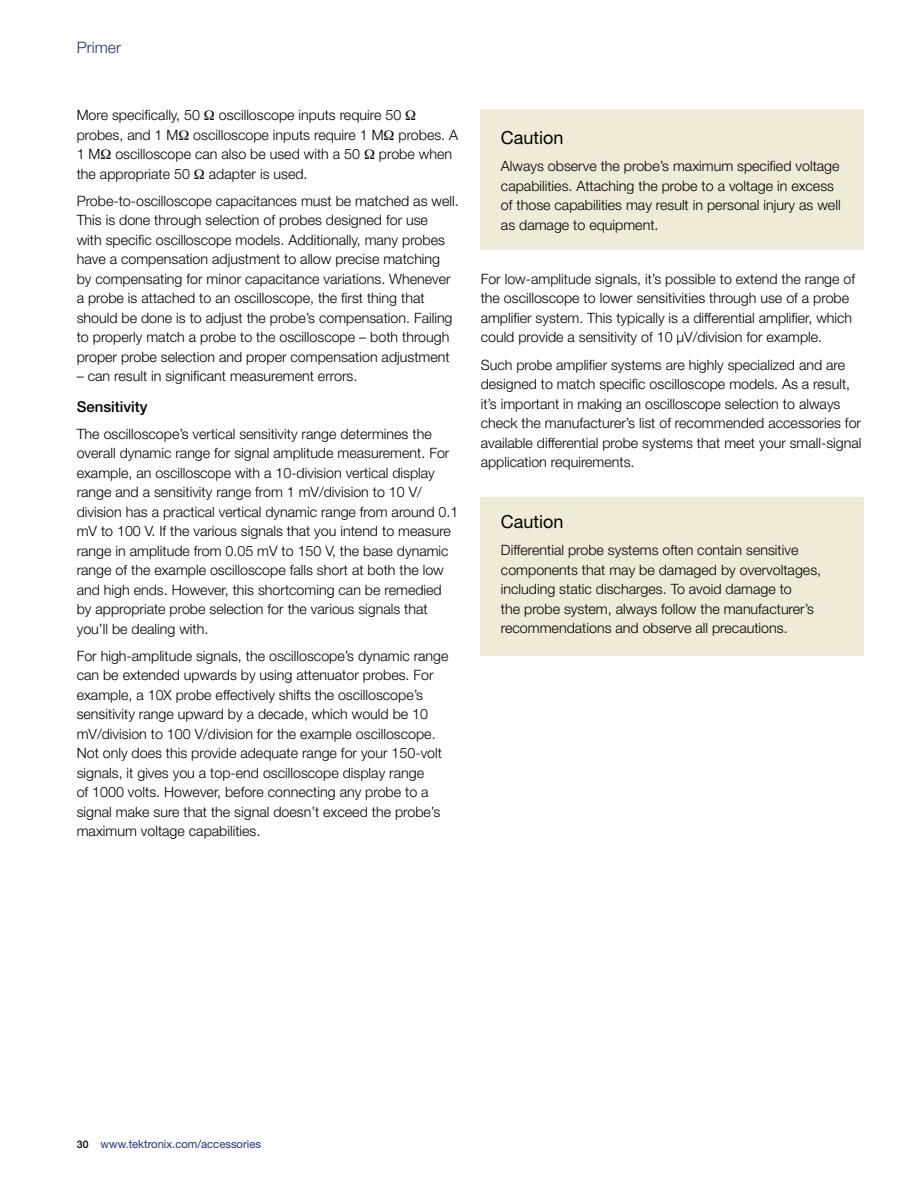
<style>
.page{position:relative;width:918px;height:1188px;background:#fff}
.page>*{position:absolute;margin:0;border:0;box-sizing:border-box;transform-origin:0 0}
.t1{font:18px "Helvetica Neue";color:#000}
.t2{font:300 15.75px "Helvetica Neue";color:#1b3281}
.t3{font:500 15px "Helvetica Neue";color:#000}
.t4{font:300 14.25px/19.5px "Helvetica Neue";color:#000}
.t5{font:11.25px "Helvetica Neue";color:#1b3281}
.s1{font-weight:500;font-size:10.5px;color:#000}
</style>
<div class="page">
<div style="left:481px;top:497px;width:383px;height:158px;background:#efebd7"></div>
<div style="left:481px;top:109px;width:383px;height:141px;background:#efebd7"></div>
<p class="t2" style="left:77px;top:37px;width:46px">Primer</p>
<p class="t4" style="left:77px;top:105px;width:383px;text-indent:142px">oscilloscope inputs require 50<br>probes, and 1 M oscilloscope inputs require 1 M probes. A<br>1 M oscilloscope can also be used with a 50</p>
<p class="t4" style="left:77px;top:105px;width:125px">More specifically, 50</p>
<p class="t4" style="left:379px;top:144px;width:75px">probe when</p>
<p class="t4" style="left:77px;top:160px;width:383px;line-height:27px;text-indent:132px">adapter is used.<br>Probe-to-oscilloscope capacitances must be matched as well.</p>
<p class="t4" style="left:77px;top:210px;width:377px">This is done through selection of probes designed for use with specific oscilloscope models. Additionally, many probes have a compensation adjustment to allow precise matching by compensating for minor capacitance variations. Whenever a probe is attached to an oscilloscope, the first thing that should be done is to adjust the probe’s compensation. Failing to properly match a probe to the oscilloscope – both through proper probe selection and proper compensation adjustment</p>
<p class="t4" style="left:77px;top:366px;width:282px">– can result in significant measurement errors.</p>
<p class="t3" style="left:77px;top:398px;width:72px">Sensitivity</p>
<p class="t4" style="left:77px;top:424px;width:383px">The oscilloscope’s vertical sensitivity range determines the overall dynamic range for signal amplitude measurement. For example, an oscilloscope with a 10-division vertical display range and a sensitivity range from 1 mV/division to 10 V/ division has a practical vertical dynamic range from around 0.1 mV to 100 V. If the various signals that you intend to measure range in amplitude from 0.05 mV to 150 V, the base dynamic range of the example oscilloscope falls short at both the low and high ends. However, this shortcoming can be remedied by appropriate probe selection for the various signals that you’ll be dealing with.</p>
<p class="t4" style="left:77px;top:646px;width:373px">For high-amplitude signals, the oscilloscope’s dynamic range can be extended upwards by using attenuator probes. For example, a 10X probe effectively shifts the oscilloscope’s sensitivity range upward by a decade, which would be 10 mV/division to 100 V/division for the example oscilloscope.<br>Not only does this provide adequate range for your 150-volt signals, it gives you a top-end oscilloscope display range<br>of 1000 volts. However, before connecting any probe to a signal make sure that the signal doesn’t exceed the probe’s maximum voltage capabilities.</p>
<p class="t4" style="left:77px;top:164px;width:115px">the appropriate 50</p>
<p class="t1" style="left:501px;top:127px;width:64px">Caution</p>
<p class="t4" style="left:501px;top:156px;width:341px">Always observe the probe’s maximum specified voltage capabilities. Attaching the probe to a voltage in excess of those capabilities may result in personal injury as well as damage to equipment.</p>
<p class="t4" style="left:481px;top:269px;width:376px">For low-amplitude signals, it’s possible to extend the range of the oscilloscope to lower sensitivities through use of a probe amplifier system. This typically is a differential amplifier, which could provide a sensitivity of 10 µV/division for example.</p>
<p class="t4" style="left:481px;top:354px;width:382px">Such probe amplifier systems are highly specialized and are designed to match specific oscilloscope models. As a result, it’s important in making an oscilloscope selection to always check the manufacturer’s list of recommended accessories for available differential probe systems that meet your small-signal application requirements.</p>
<p class="t1" style="left:501px;top:511px;width:64px">Caution</p>
<p class="t4" style="left:501px;top:540px;width:322px">Differential probe systems often contain sensitive components that may be damaged by overvoltages, including static discharges. To avoid damage to<br>the probe system, always follow the manufacturer’s recommendations and observe all precautions.</p>
<p class="t5" style="left:77px;top:1138px;width:186px"><span class="s1">30</span> www.tektronix.com/accessories</p>
</div>
